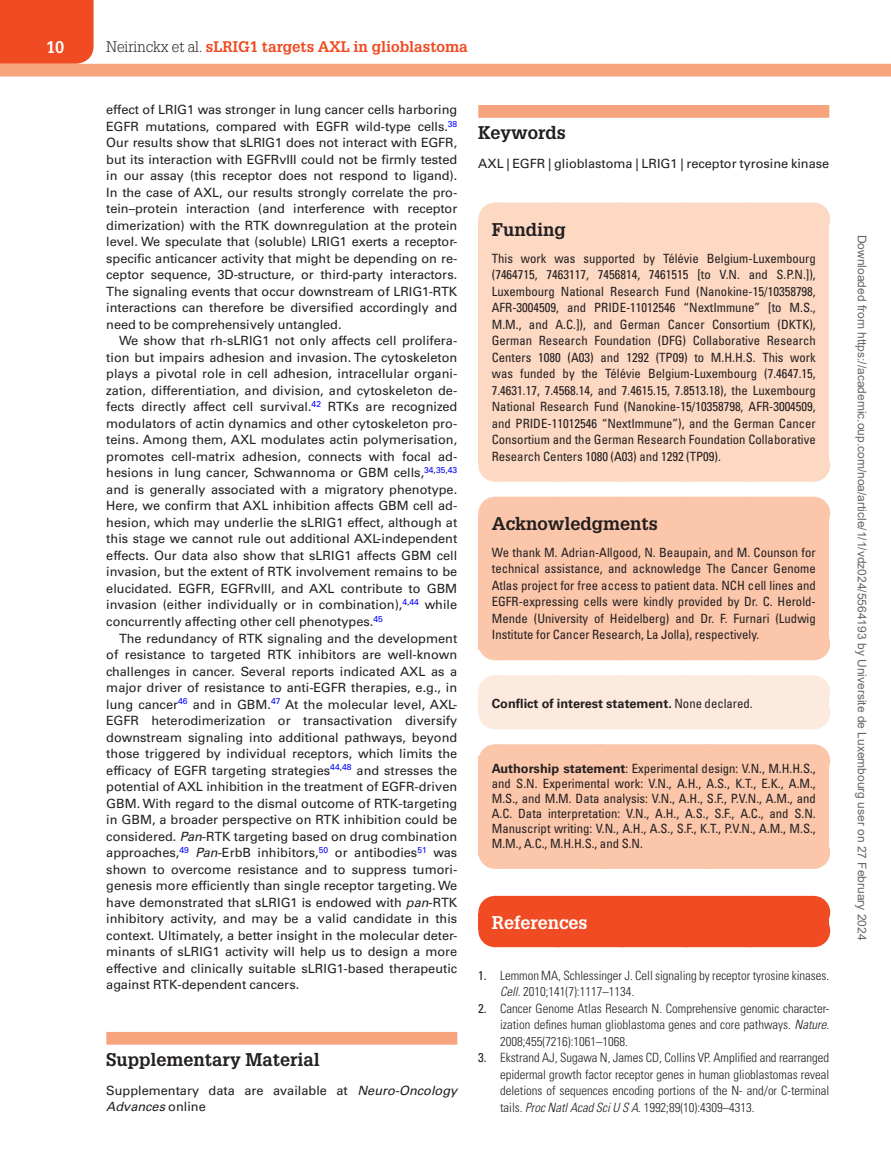
<style>
.page{position:relative;width:891px;height:1175px;background:#fff}
.page>*{position:absolute;margin:0;border:0;box-sizing:border-box;transform-origin:0 0}
.t1{font:700 18px "Glypha LT Std";color:#231f20}
.t2{font:700 18px "Glypha LT Std";color:#fff}
.t3{font:700 16.5px "Glypha LT Std";color:#fff}
.t4{font:700 15px "Glypha LT Std";color:#f04b22}
.t5{font:12.75px/16.5px "Univers LT Std";color:#231f20;text-align:justify}
.t6{font:condensed 12.75px/16.5px "Univers LT Std";color:#231f20;text-align:justify}
.t7{font:300 condensed 12.75px/16.5px "Univers LT Std";color:#231f20;text-align:justify}
.t8{font:700 12.75px "Univers LT Std";color:#231f20}
.t9{font:12px "Arial";color:#666}
.s1{font-weight:300;color:#231f20}
.s2{font-style:italic}
.s3{font-weight:400;font-stretch:condensed}
.s4{font-weight:700;font-stretch:normal}
.s5{font-weight:400}
</style>
<div class="page">
<div style="left:0;top:0;width:94px;height:64px;background:#f04b22"></div>
<div style="left:0;top:64px;width:891px;height:12px;background:#f7a37d"></div>
<div style="left:106px;top:1031px;width:351px;height:13px;background:#f7a37d"></div>
<div style="left:478px;top:105px;width:351px;height:13px;background:#f7a37d"></div>
<div style="left:478px;top:220px;width:351px;height:33px;background:#fdd8c3"></div>
<div style="left:495px;top:202px;width:318px;height:34px;background:#fdd8c3"></div>
<svg style="left:558px;top:202px;width:223px;height:1px"></svg>
<hr style="left:813px;top:202px;width:1px;height:34px;background:#fdd8c3">
<div style="left:478px;top:250px;width:351px;height:214px;background:#fdd8c3"></div>
<div style="left:495px;top:448px;width:318px;height:34px;background:#fdd8c3"></div>
<svg style="left:561px;top:481px;width:220px;height:1px"></svg>
<hr style="left:813px;top:448px;width:1px;height:34px;background:#fdd8c3">
<div style="left:478px;top:514px;width:351px;height:31px;background:#fbc6aa"></div>
<div style="left:495px;top:496px;width:318px;height:34px;background:#fbc6aa"></div>
<svg style="left:558px;top:496px;width:223px;height:1px"></svg>
<hr style="left:813px;top:496px;width:1px;height:34px;background:#fbc6aa">
<div style="left:478px;top:543px;width:351px;height:106px;background:#fbc6aa"></div>
<div style="left:495px;top:627px;width:318px;height:33px;background:#fbc6aa"></div>
<hr style="left:813px;top:627px;width:1px;height:33px;background:#fbc6aa">
<div style="left:478px;top:691px;width:351px;height:21px;background:#fdeade"></div>
<div style="left:495px;top:675px;width:318px;height:33px;background:#fdeade"></div>
<hr style="left:813px;top:675px;width:1px;height:33px;background:#fdeade">
<div style="left:495px;top:696px;width:318px;height:33px;background:#fdeade"></div>
<hr style="left:813px;top:696px;width:1px;height:33px;background:#fdeade">
<div style="left:478px;top:756px;width:351px;height:100px;background:#fbc6aa"></div>
<div style="left:495px;top:744px;width:318px;height:33px;background:#fbc6aa"></div>
<svg style="left:602px;top:744px;width:158px;height:1px"></svg>
<hr style="left:813px;top:744px;width:1px;height:33px;background:#fbc6aa">
<div style="left:495px;top:836px;width:318px;height:32px;background:#fbc6aa"></div>
<hr style="left:813px;top:836px;width:1px;height:32px;background:#fbc6aa">
<div style="left:478px;top:913px;width:351px;height:16px;background:#f04b22"></div>
<div style="left:495px;top:896px;width:318px;height:32px;background:#f04b22"></div>
<hr style="left:813px;top:896px;width:1px;height:32px;background:#f04b22">
<div style="left:495px;top:914px;width:318px;height:33px;background:#f04b22"></div>
<hr style="left:813px;top:914px;width:1px;height:33px;background:#f04b22">
<p class="t3" style="left:46px;top:37px;width:20px">10</p>
<p class="t4" style="left:106px;top:37px;width:363px"><span class="s1">Neirinckx et al.</span> sLRIG1 targets AXL in glioblastoma</p>
<p class="t5" style="left:106px;top:102px;width:353px">effect of LRIG1 was stronger in lung cancer cells harboring EGFR mutations, compared with EGFR wild-type cells.<sup>38<br></sup>Our results show that sLRIG1 does not interact with EGFR, but its interaction with EGFRvIII could not be firmly tested in our assay (this receptor does not respond to ligand).<br>In the case of AXL, our results strongly correlate the pro&shy;tein–protein interaction (and interference with receptor dimerization) with the RTK downregulation at the protein level. We speculate that (soluble) LRIG1 exerts a receptor&shy;specific anticancer activity that might be depending on re&shy;ceptor sequence, 3D-structure, or third-party interactors.<br>The signaling events that occur downstream of LRIG1-RTK interactions can therefore be diversified accordingly and need to be comprehensively untangled.</p>
<p class="t5" style="left:106px;top:333px;width:353px;text-indent:13px">We show that rh-sLRIG1 not only affects cell prolifera&shy;tion but impairs adhesion and invasion. The cytoskeleton plays a pivotal role in cell adhesion, intracellular organi&shy;zation, differentiation, and division, and cytoskeleton de&shy;fects directly affect cell survival.<sup>42</sup> RTKs are recognized modulators of actin dynamics and other cytoskeleton pro&shy;teins. Among them, AXL modulates actin polymerisation, promotes cell-matrix adhesion, connects with focal ad&shy;hesions in lung cancer, Schwannoma or GBM cells,<sup>34</sup><sup>,</sup><sup>35</sup><sup>,</sup><sup>43 </sup>and is generally associated with a migratory phenotype.<br>Here, we confirm that AXL inhibition affects GBM cell ad&shy;hesion, which may underlie the sLRIG1 effect, although at this stage we cannot rule out additional AXL-independent effects. Our data also show that sLRIG1 affects GBM cell invasion, but the extent of RTK involvement remains to be elucidated. EGFR, EGFRvIII, and AXL contribute to GBM invasion (either individually or in combination),<sup>4</sup><sup>,</sup><sup>44</sup> while concurrently affecting other cell phenotypes.<sup>45</sup></p>
<p class="t5" style="left:106px;top:630px;width:353px;text-indent:13px">The redundancy of RTK signaling and the development of resistance to targeted RTK inhibitors are well-known challenges in cancer. Several reports indicated AXL as a major driver of resistance to anti-EGFR therapies, e.g., in lung cancer<sup>46</sup> and in GBM.<sup>47</sup> At the molecular level, AXL-EGFR heterodimerization or transactivation diversify downstream signaling into additional pathways, beyond those triggered by individual receptors, which limits the efficacy of EGFR targeting strategies<sup>44</sup><sup>,</sup><sup>48</sup> and stresses the potential of AXL inhibition in the treatment of EGFR-driven GBM. With regard to the dismal outcome of RTK-targeting in GBM, a broader perspective on RTK inhibition could be considered. <span class="s2">Pan</span>-RTK targeting based on drug combination approaches,<sup>49</sup> <span class="s2">Pan</span>-ErbB inhibitors,<sup>50</sup> or antibodies<sup>51</sup> was shown to overcome resistance and to suppress tumori&shy;genesis more efficiently than single receptor targeting. We have demonstrated that sLRIG1 is endowed with <span class="s2">pan</span>-RTK inhibitory activity, and may be a valid candidate in this context. Ultimately, a better insight in the molecular deter&shy;minants of sLRIG1 activity will help us to design a more effective and clinically suitable sLRIG1-based therapeutic against RTK-dependent cancers.</p>
<h1 class="t1" style="left:106px;top:1048px;width:215px">Supplementary Material</h1>
<p class="t5" style="left:106px;top:1082px;width:352px">Supplementary data are available at <span class="s2">Neuro-Oncology<br>Advances</span> online</p>
<h1 class="t1" style="left:478px;top:121px;width:89px">Keywords</h1>
<p class="t5" style="left:478px;top:155px;width:353px">AXL | EGFR | glioblastoma | LRIG1 | receptor tyrosine kinase</p>
<h1 class="t1" style="left:492px;top:218px;width:76px">Funding</h1>
<p class="t6" style="left:492px;top:250px;width:326px">This work was supported by Télévie Belgium-Luxembourg (7464715, 7463117, 7456814, 7461515 [to V.N. and S.P.N.]), Luxembourg National Research Fund (Nanokine-15/10358798, AFR-3004509, and PRIDE-11012546 “NextImmune” [to M.S., M.M., and A.C.]), and German Cancer Consortium (DKTK), German Research Foundation (DFG) Collaborative Research Centers 1080 (A03) and 1292 (TP09) to M.H.H.S. This work was funded by the Télévie Belgium-Luxembourg (7.4647.15, 7.4631.17, 7.4568.14, and 7.4615.15, 7.8513.18), the Luxembourg National Research Fund (Nanokine-15/10358798, AFR-3004509, and PRIDE-11012546 “NextImmune”), and the German Cancer Consortium and the German Research Foundation Collaborative Research Centers 1080 (A03) and 1292 (TP09).</p>
<h1 class="t1" style="left:492px;top:512px;width:168px">Acknowledgments</h1>
<p class="t6" style="left:492px;top:544px;width:326px">We thank M. Adrian-Allgood, N. Beaupain, and M. Counson for technical assistance, and acknowledge The Cancer Genome Atlas project for free access to patient data. NCH cell lines and EGFR-expressing cells were kindly provided by Dr. C. Herold-Mende (University of Heidelberg) and Dr. F. Furnari (Ludwig Institute for Cancer Research, La Jolla), respectively.</p>
<p class="t8" style="left:492px;top:696px;width:263px">Conflict of interest statement. <span class="s3">None declared.</span></p>
<p class="t6" style="left:492px;top:760px;width:326px;line-height:15px"><span class="s4">Authorship statement</span>: Experimental design: V.N., M.H.H.S., and S.N. Experimental work: V.N., A.H., A.S., K.T., E.K., A.M., M.S., and M.M. Data analysis: V.N., A.H., S.F., P.V.N., A.M., and A.C. Data interpretation: V.N., A.H., A.S., S.F., A.C., and S.N.<br>Manuscript writing: V.N., A.H., A.S., S.F., K.T., P.V.N., A.M., M.S., M.M., A.C., M.H.H.S., and S.N.</p>
<h1 class="t2" style="left:492px;top:911px;width:97px">References</h1>
<p class="t7" style="left:500px;top:967px;width:331px;text-indent:-22px"><span class="s5">1.</span> Lemmon MA, Schlessinger J. Cell signaling by receptor tyrosine kinases.<br><span class="s2">Cell</span>. 2010;141(7):1117–1134.</p>
<p class="t7" style="left:500px;top:1000px;width:331px;text-indent:-22px"><span class="s5">2.</span> Cancer Genome Atlas Research N. Comprehensive genomic character&shy;ization defines human glioblastoma genes and core pathways. <span class="s2">Nature</span>.<br>2008;455(7216):1061–1068.</p>
<p class="t7" style="left:500px;top:1049px;width:331px;text-indent:-22px"><span class="s5">3.</span> Ekstrand AJ, Sugawa N, James CD, Collins VP. Amplified and rearranged epidermal growth factor receptor genes in human glioblastomas reveal deletions of sequences encoding portions of the N- and/or C-terminal tails. <span class="s2">Proc Natl Acad Sci U S A</span>. 1992;89(10):4309–4313.</p>
<p class="t9" style="left:866px;top:235px;width:707px;rotate:90deg">Downloaded from https://academic.oup.com/noa/article/1/1/vdz024/5564193 by Universite de Luxembourg user on 27 February 2024</p>
</div>
